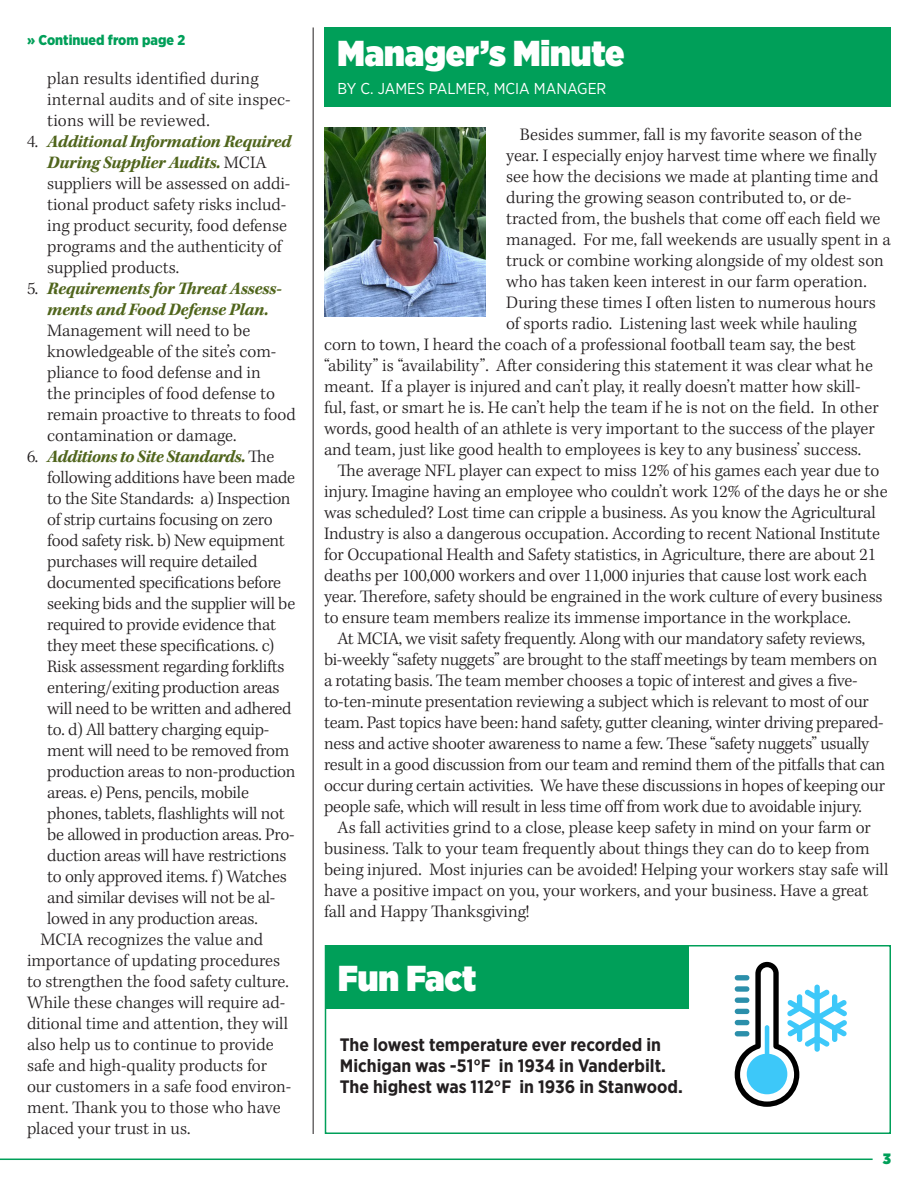
<style>
.page{position:relative;width:918px;height:1188px;background:#fff}
.page>*{position:absolute;margin:0;border:0;box-sizing:border-box;transform-origin:0 0}
.Main_Headline{font:900 36px "Gotham Narrow";color:#fff}
.Spec_Headline{font:900 36px "Gotham Narrow";color:#fff}
.Body_Copy{font:300 18px/21px "Kepler Std";letter-spacing:-.005em;color:#231f20}
.Spec_Body{font:700 18px/21px "Gotham Narrow";color:#231f20}
.Byline{font:15.75px "Gotham Narrow";color:#fff}
.Brief_Headline{font:900 15px "Gotham Narrow";color:#009f59}
.Subheads{font:900 14.25px "Gotham Narrow";color:#009f59}
.s1{font-weight:700;font-style:italic;color:#50651c}
</style>
<div class="page">
<hr style="left:0;top:1159px;width:873px;height:1px;background:#009f59">
<div style="left:324px;top:27px;width:567px;height:80px;background:#009f59"></div>
<img style="left:324px;top:127px;width:162px;height:189px">
<hr style="left:313px;top:27px;width:1px;height:1107px;background:#231f20">
<div style="left:325px;top:945px;width:566px;height:189px;border:2px solid #009f59"></div>
<div style="left:325px;top:945px;width:363px;height:63px;background:#009f59"></div>
<svg style="left:735px;top:962px;width:112px;height:145px"></svg>
<p class="Subheads" style="left:27px;top:31px;width:160px">» Continued from page 2</p>
<p class="Body_Copy" style="left:47px;top:69px;width:245px">plan results identified during internal audits and of site inspec&shy;tions will be reviewed.</p>
<p class="Body_Copy" style="left:47px;top:132px;width:246px;text-indent:-20px">4. <span class="s1">Additional Information Required<br>During Supplier Audits.</span> MCIA suppliers will be assessed on addi&shy;tional product safety risks includ&shy;ing product security, food defense programs and the authenticity of supplied products.</p>
<p class="Body_Copy" style="left:47px;top:279px;width:250px;text-indent:-20px">5. <span class="s1">Requirements for Threat Assess&shy;ments and Food Defense Plan.<br></span>Management will need to be knowledgeable of the site’s com&shy;pliance to food defense and in<br>the principles of food defense to remain proactive to threats to food contamination or damage.</p>
<p class="Body_Copy" style="left:47px;top:447px;width:250px;text-indent:-20px">6. <span class="s1">Additions to Site Standards.</span> The following additions have been made to the Site Standards: a) Inspection of strip curtains focusing on zero food safety risk. b) New equipment purchases will require detailed documented specifications before seeking bids and the supplier will be required to provide evidence that they meet these specifications. c)<br>Risk assessment regarding forklifts entering/exiting production areas will need to be written and adhered to. d) All battery charging equip&shy;ment will need to be removed from production areas to non-production areas. e) Pens, pencils, mobile phones, tablets, flashlights will not be allowed in production areas. Pro&shy;duction areas will have restrictions to only approved items. f) Watches and similar devises will not be al&shy;lowed in any production areas.</p>
<p class="Body_Copy" style="left:27px;top:930px;width:266px;text-indent:14px">MCIA recognizes the value and importance of updating procedures to strengthen the food safety culture.<br>While these changes will require ad&shy;ditional time and attention, they will also help us to continue to provide safe and high-quality products for our customers in a safe food environ&shy;ment. Thank you to those who have placed your trust in us.</p>
<p class="Main_Headline" style="left:338px;top:29px;width:288px">Manager’s Minute</p>
<p class="Byline" style="left:338px;top:79px;width:270px">BY C. JAMES PALMER, MCIA MANAGER</p>
<p class="Body_Copy" style="left:520px;top:124px;width:344px">Besides summer, fall is my favorite season of the</p>
<p class="Body_Copy" style="left:506px;top:145px;width:372px">year. I especially enjoy harvest time where we finally</p>
<p class="Body_Copy" style="left:506px;top:166px;width:374px">see how the decisions we made at planting time and</p>
<p class="Body_Copy" style="left:506px;top:187px;width:347px">during the growing season contributed to, or de-</p>
<p class="Body_Copy" style="left:506px;top:208px;width:376px">tracted from, the bushels that come off each field we</p>
<p class="Body_Copy" style="left:506px;top:229px;width:386px">managed. For me, fall weekends are usually spent in a</p>
<p class="Body_Copy" style="left:506px;top:250px;width:379px">truck or combine working alongside of my oldest son</p>
<p class="Body_Copy" style="left:506px;top:271px;width:362px">who has taken keen interest in our farm operation.</p>
<p class="Body_Copy" style="left:506px;top:292px;width:371px">During these times I often listen to numerous hours</p>
<p class="Body_Copy" style="left:506px;top:313px;width:352px">of sports radio. Listening last week while hauling</p>
<p class="Body_Copy" style="left:324px;top:334px;width:533px">corn to town, I heard the coach of a professional football team say, the best</p>
<p class="Body_Copy" style="left:324px;top:355px;width:551px">“ability” is “availability”. After considering this statement it was clear what he</p>
<p class="Body_Copy" style="left:324px;top:376px;width:538px">meant. If a player is injured and can’t play, it really doesn’t matter how skill-</p>
<p class="Body_Copy" style="left:324px;top:397px;width:556px">ful, fast, or smart he is. He can’t help the team if he is not on the field. In other</p>
<p class="Body_Copy" style="left:324px;top:418px;width:552px">words, good health of an athlete is very important to the success of the player</p>
<p class="Body_Copy" style="left:324px;top:439px;width:539px">and team, just like good health to employees is key to any business’ success.</p>
<p class="Body_Copy" style="left:324px;top:460px;width:565px;text-indent:14px">The average NFL player can expect to miss 12% of his games each year due to injury. Imagine having an employee who couldn’t work 12% of the days he or she was scheduled? Lost time can cripple a business. As you know the Agricultural Industry is also a dangerous occupation. According to recent National Institute for Occupational Health and Safety statistics, in Agriculture, there are about 21 deaths per 100,000 workers and over 11,000 injuries that cause lost work each year. Therefore, safety should be engrained in the work culture of every business to ensure team members realize its immense importance in the workplace.</p>
<p class="Body_Copy" style="left:324px;top:628px;width:563px;text-indent:14px">At MCIA, we visit safety frequently. Along with our mandatory safety reviews, bi-weekly “safety nuggets” are brought to the staff meetings by team members on a rotating basis. The team member chooses a topic of interest and gives a five&shy;to-ten-minute presentation reviewing a subject which is relevant to most of our team. Past topics have been: hand safety, gutter cleaning, winter driving prepared&shy;ness and active shooter awareness to name a few. These “safety nuggets” usually result in a good discussion from our team and remind them of the pitfalls that can occur during certain activities. We have these discussions in hopes of keeping our people safe, which will result in less time off from work due to avoidable injury.</p>
<p class="Body_Copy" style="left:324px;top:817px;width:566px;text-indent:14px">As fall activities grind to a close, please keep safety in mind on your farm or business. Talk to your team frequently about things they can do to keep from being injured. Most injuries can be avoided! Helping your workers stay safe will have a positive impact on you, your workers, and your business. Have a great fall and Happy Thanksgiving!</p>
<p class="Spec_Headline" style="left:338px;top:954px;width:139px">Fun Fact</p>
<p class="Spec_Body" style="left:340px;top:1034px;width:328px">The lowest temperature ever recorded in<br>Michigan was -51°F in 1934 in Vanderbilt.</p>
<p class="Spec_Body" style="left:340px;top:1076px;width:345px">The highest was 112°F in 1936 in Stanwood.</p>
<p class="Brief_Headline" style="left:883px;top:1149px;width:10px">3</p>
</div>
